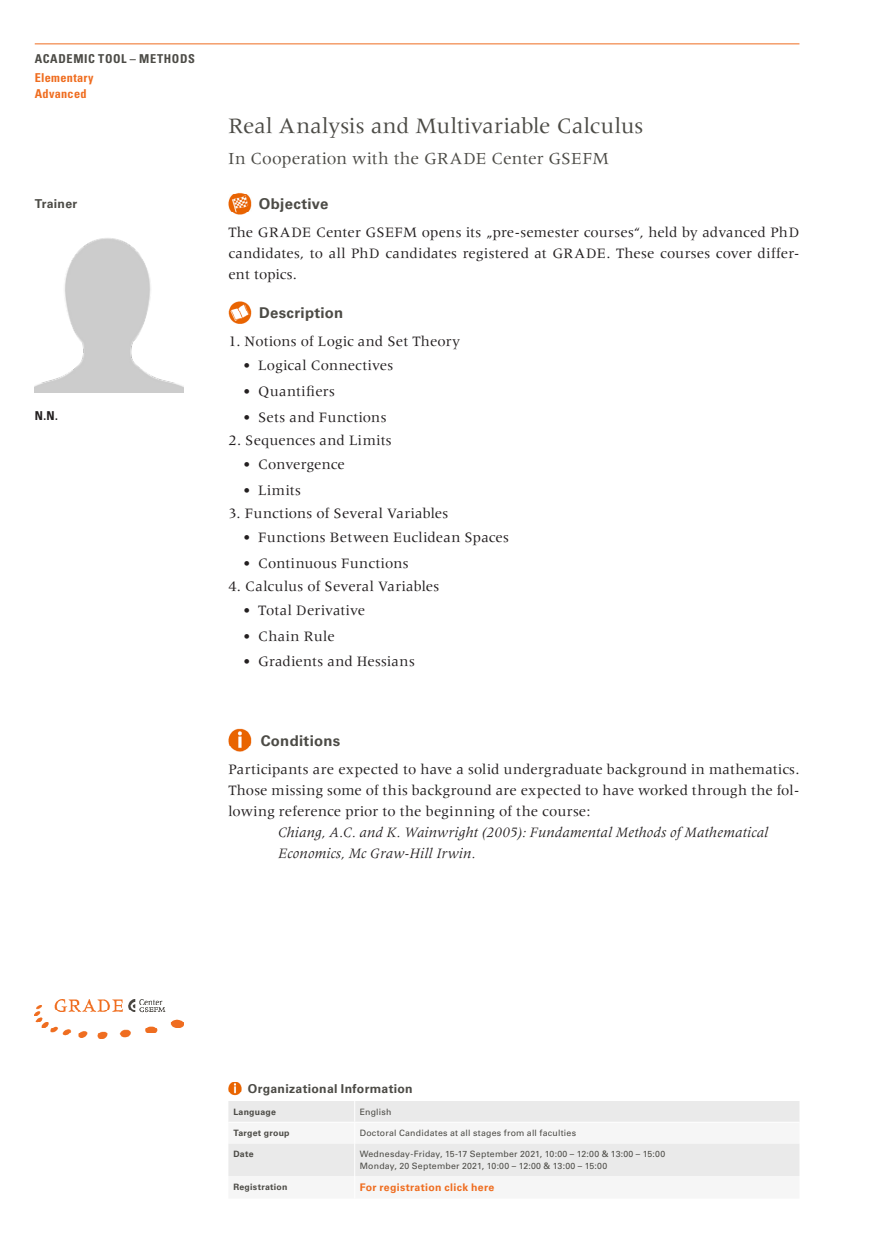
<style>
.page{position:relative;width:869px;height:1241px;background:#fff}
.page>*{position:absolute;margin:0;border:0;box-sizing:border-box;transform-origin:0 0}
.Kurse{font:22.75px "Meridien LT Std";color:#4c4b46}
.Kurse-2{font:17.5px "Meridien LT Std";letter-spacing:.005em;color:#4c4b46}
.mengentext{font:14.88px/21px "Meridien LT Std";letter-spacing:.01em;color:#231f20;text-align:justify}
.mengentext-2{font:italic 14.88px "Meridien LT Std";letter-spacing:.01em;color:#231f20}
.Objective_Descriptio{font:700 14.88px "Univers LT Std";letter-spacing:.02em;color:#4c4b46}
.mengentext-3{font:700 14.88px "Univers LT Std";letter-spacing:.02em;color:#4c4b46}
.Tabelle_Headline{font:700 12.25px "Univers LT Std";letter-spacing:.025em;color:#4c4b46}
.Kopf_Tools{font:700 condensed 12.25px "Univers LT Std";letter-spacing:.05em;color:#4c4b46}
.Kopf_links_Einstufun{font:700 condensed 12.25px "Univers LT Std";letter-spacing:.02em;color:#ef6d20}
.Headlines__Trainer{font:700 12.25px "Univers LT Std";letter-spacing:.025em;color:#4c4b46}
.Trainer_Name{font:700 condensed 12.25px "Univers LT Std";color:#231f20}
.Tabelle_Mengentext{font:700 10.5px "Univers LT Std";letter-spacing:.03em;color:#ef6d20}
.Tabelle_Mengentext-2{font:8.75px "Univers LT Std";letter-spacing:.025em;color:#4c4b46}
.Tabelle_Bold{font:700 8.75px "Univers LT Std";letter-spacing:.03em;color:#4c4b46}
</style>
<div class="page">
<hr style="left:35px;top:43px;width:764px;height:1px;background:#ef6d20">
<img style="left:228px;top:192px;width:23px;height:23px">
<img style="left:228px;top:301px;width:24px;height:23px">
<img style="left:228px;top:728px;width:23px;height:24px">
<svg style="left:228px;top:1082px;width:571px;height:94px"></svg>
<hr style="left:228px;top:1121px;width:126px;height:1px;background:#fff">
<img style="left:35px;top:238px;width:149px;height:154px">
<img style="left:35px;top:999px;width:149px;height:39px">
<p class="Kopf_Tools" style="left:35px;top:52px;width:161px">ACADEMIC TOOL – METHODS</p>
<p class="Kopf_links_Einstufun" style="left:35px;top:70px;width:60px">Elementary</p>
<p class="Kopf_links_Einstufun" style="left:35px;top:86px;width:53px">Advanced</p>
<p class="Headlines__Trainer" style="left:35px;top:197px;width:44px">Trainer</p>
<p class="Trainer_Name" style="left:35px;top:408px;width:25px">N.N.</p>
<p class="Kurse" style="left:228px;top:113px;width:416px">Real Analysis and Multivariable Calculus</p>
<p class="Kurse-2" style="left:228px;top:149px;width:382px">In Cooperation with the GRADE Center GSEFM</p>
<p class="Objective_Descriptio" style="left:259px;top:195px;width:71px">Objective</p>
<p class="mengentext" style="left:228px;top:222px;width:572px">The GRADE Center GSEFM opens its „pre-semester courses“, held by advanced PhD candidates, to all PhD candidates registered at GRADE. These courses cover differ&shy;ent topics.</p>
<p class="Objective_Descriptio" style="left:259px;top:304px;width:86px">Description</p>
<p class="mengentext" style="left:228px;top:331px;width:233px">1. Notions of Logic and Set Theory</p>
<p class="mengentext" style="left:243px;top:354px;width:151px">• Logical Connectives</p>
<p class="mengentext" style="left:243px;top:380px;width:93px">• Quantifiers</p>
<p class="mengentext" style="left:243px;top:406px;width:145px">• Sets and Functions</p>
<p class="mengentext" style="left:228px;top:429px;width:165px">2. Sequences and Limits</p>
<p class="mengentext" style="left:243px;top:453px;width:103px">• Convergence</p>
<p class="mengentext" style="left:243px;top:479px;width:59px">• Limits</p>
<p class="mengentext" style="left:228px;top:502px;width:221px">3. Functions of Several Variables</p>
<p class="mengentext" style="left:243px;top:526px;width:267px">• Functions Between Euclidean Spaces</p>
<p class="mengentext" style="left:243px;top:552px;width:167px">• Continuous Functions</p>
<p class="mengentext" style="left:228px;top:575px;width:212px">4. Calculus of Several Variables</p>
<p class="mengentext" style="left:243px;top:599px;width:123px">• Total Derivative</p>
<p class="mengentext" style="left:243px;top:625px;width:93px">• Chain Rule</p>
<p class="mengentext" style="left:243px;top:651px;width:173px">• Gradients and Hessians</p>
<p class="mengentext-3" style="left:260px;top:732px;width:81px">Conditions</p>
<p class="mengentext" style="left:228px;top:758px;width:572px">Participants are expected to have a solid undergraduate background in mathematics.<br>Those missing some of this background are expected to have worked through the fol&shy;lowing reference prior to the beginning of the course:</p>
<p class="mengentext-2" style="left:278px;top:824px;width:491px">Chiang, A.C. and K. Wainwright (2005): Fundamental Methods of Mathematical</p>
<p class="mengentext-2" style="left:278px;top:845px;width:199px">Economics, Mc Graw-Hill Irwin.</p>
<p class="Tabelle_Headline" style="left:248px;top:1081px;width:166px">Organizational Information</p>
<p class="Tabelle_Bold" style="left:233px;top:1106px;width:44px">Language</p>
<p class="Tabelle_Mengentext-2" style="left:359px;top:1106px;width:33px">English</p>
<p class="Tabelle_Bold" style="left:233px;top:1127px;width:58px">Target group</p>
<p class="Tabelle_Mengentext-2" style="left:359px;top:1127px;width:218px">Doctoral Candidates at all stages from all faculties</p>
<p class="Tabelle_Bold" style="left:233px;top:1148px;width:22px">Date</p>
<p class="Tabelle_Mengentext-2" style="left:359px;top:1148px;width:307px">Wednesday-Friday, 15-17 September 2021, 10:00 – 12:00 &amp; 13:00 – 15:00</p>
<p class="Tabelle_Mengentext-2" style="left:359px;top:1160px;width:249px">Monday, 20 September 2021, 10:00 – 12:00 &amp; 13:00 – 15:00</p>
<p class="Tabelle_Bold" style="left:233px;top:1181px;width:56px">Registration</p>
<p class="Tabelle_Mengentext" style="left:359px;top:1180px;width:136px">For registration click here</p>
</div>
